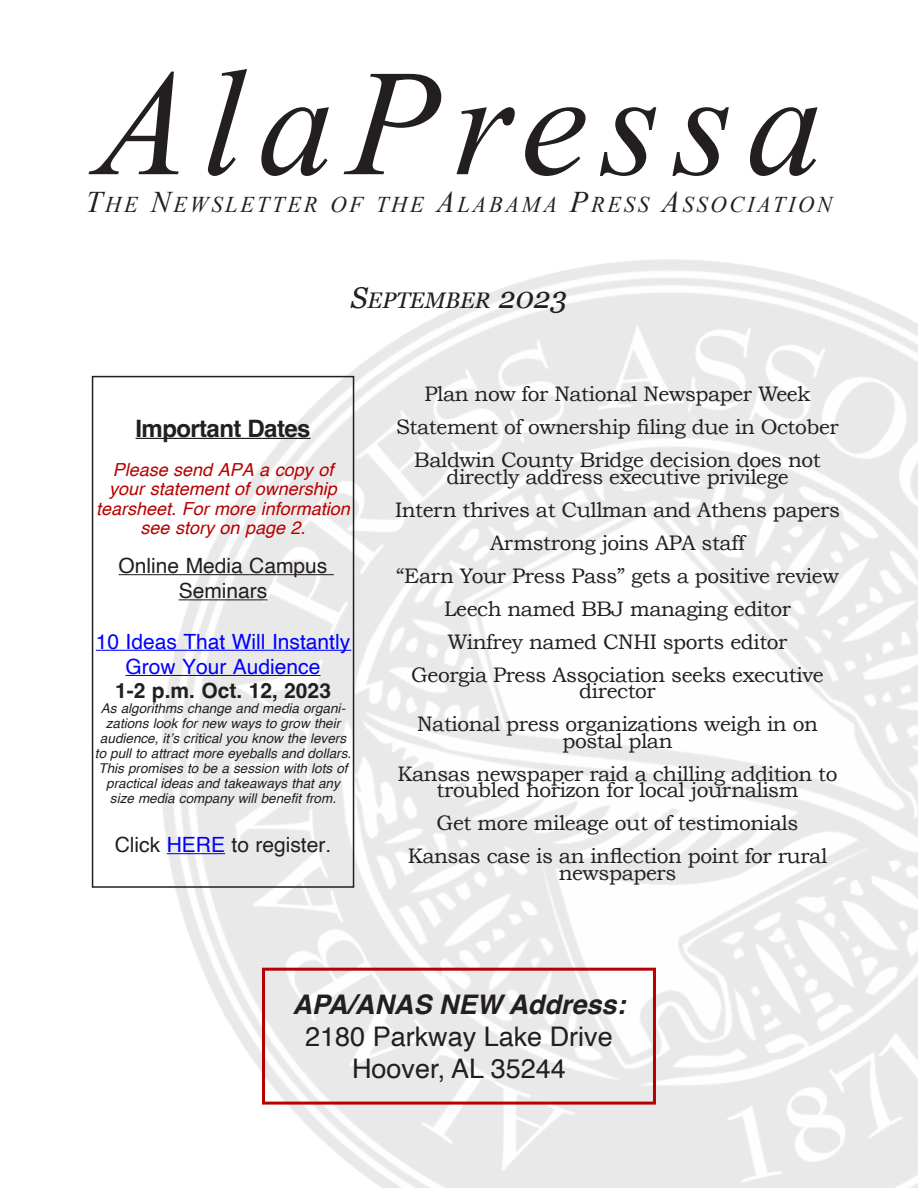
<style>
.page{position:relative;width:918px;height:1188px;background:#fff}
.page>*{position:absolute;margin:0;border:0;box-sizing:border-box;transform-origin:0 0}
.t1{font:italic 151.5px "Times New Roman";letter-spacing:.09em;color:#231f20}
.t2{font:italic 30px "Times New Roman";color:#231f20}
.t3{font:27px "Helvetica";color:#231f20}
.t4{font:italic 700 27px "Helvetica";color:#231f20}
.t5{font:700 24px "Helvetica";letter-spacing:-.025em;color:#231f20}
.t6{font:italic 22.5px "Times New Roman";letter-spacing:.12em;color:#231f20}
.t7{font:italic 22.5px "Georgia";color:#231f20}
.t8{font:21px/16.5px "Bookman Old Style";letter-spacing:-.02em;color:#231f20;text-align:center}
.t9{font:21px/25.2px "Helvetica";color:#231f20;text-align:center}
.t10{font:21px/25.2px "Helvetica";color:#00f;text-align:center}
.t11{font:700 21px "Helvetica";color:#231f20}
.t12{font:italic 18px/19.5px "Helvetica";color:#b70000;text-align:center}
.t13{font:italic 13.5px/15px "Helvetica";color:#231f20;text-align:center}
.s1{font-size:30px}
.s2{color:#00f}
</style>
<div class="page">
<hr style="left:136px;top:438px;width:175px;height:1px;background:#231f20">
<hr style="left:119px;top:574px;width:215px;height:1px;background:#231f20">
<hr style="left:179px;top:599px;width:88px;height:1px;background:#231f20">
<hr style="left:96px;top:650px;width:255px;height:1px;background:#00f">
<hr style="left:126px;top:675px;width:195px;height:1px;background:#00f">
<hr style="left:167px;top:853px;width:58px;height:1px;background:#00f">
<div style="left:92px;top:376px;width:262px;height:512px;border:2px solid #231f20"></div>
<div style="left:262px;top:968px;width:394px;height:137px;border:3px solid #b70000"></div>
<p class="t1" style="left:96px;top:19px;width:728px">AlaPressa</p>
<p class="t6" style="left:105px;top:189px;width:731px">HE <span class="s1">N</span>EWSLETTER OF THE <span class="s1">A</span>LABAMA <span class="s1">P</span>RESS <span class="s1">A</span>SSOCIATION</p>
<p class="t2" style="left:86px;top:181px;width:18px">T</p>
<p class="t7" style="left:351px;top:284px;width:218px"><span class="s1">S</span>EPTEMBER <span class="s1">2023</span></p>
<p class="t5" style="left:136px;top:414px;width:176px">Important Dates</p>
<p class="t12" style="left:96px;top:460px;width:255px">Please send APA a copy of your statement of ownership tearsheet. For more information see story on page 2.</p>
<p class="t9" style="left:119px;top:554px;width:210px">Online Media Campus<br>Seminars</p>
<p class="t10" style="left:96px;top:629px;width:256px">10 Ideas That Will Instantly<br>Grow Your Audience</p>
<p class="t11" style="left:115px;top:678px;width:217px">1-2 p.m. Oct. 12, 2023</p>
<p class="t13" style="left:95px;top:701px;width:258px">As algorithms change and media organi&shy;zations look for new ways to grow their audience, it’s critical you know the levers to pull to attract more eyeballs and dollars.</p>
<p class="t13" style="left:98px;top:761px;width:251px">This promises to be a session with lots of practical ideas and takeaways that any size media company will benefit from.</p>
<p class="t9" style="left:115px;top:833px;width:218px">Click <span class="s2">HERE</span> to register.</p>
<p class="t8" style="left:425px;top:386px;width:387px">Plan now for National Newspaper Week</p>
<p class="t8" style="left:396px;top:419px;width:444px">Statement of ownership filing due in October</p>
<p class="t8" style="left:414px;top:452px;width:408px">Baldwin County Bridge decision does not directly address executive privilege</p>
<p class="t8" style="left:395px;top:501px;width:447px">Intern thrives at Cullman and Athens papers</p>
<p class="t8" style="left:490px;top:534px;width:256px">Armstrong joins APA staff</p>
<p class="t8" style="left:396px;top:567px;width:444px">“Earn Your Press Pass” gets a positive review</p>
<p class="t8" style="left:444px;top:600px;width:348px">Leech named BBJ managing editor</p>
<p class="t8" style="left:448px;top:633px;width:341px">Winfrey named CNHI sports editor</p>
<p class="t8" style="left:411px;top:666px;width:414px">Georgia Press Association seeks executive director</p>
<p class="t8" style="left:417px;top:716px;width:402px">National press organizations weigh in on postal plan</p>
<p class="t8" style="left:397px;top:765px;width:442px">Kansas newspaper raid a chilling addition to troubled horizon for local journalism</p>
<p class="t8" style="left:437px;top:815px;width:363px">Get more mileage out of testimonials</p>
<p class="t8" style="left:408px;top:848px;width:421px">Kansas case is an inflection point for rural newspapers</p>
<p class="t4" style="left:292px;top:988px;width:335px">APA/ANAS NEW Address:</p>
<p class="t3" style="left:305px;top:1016px;width:309px">2180 Parkway Lake Drive</p>
<p class="t3" style="left:352px;top:1048px;width:215px">Hoover, AL 35244</p>
</div>
